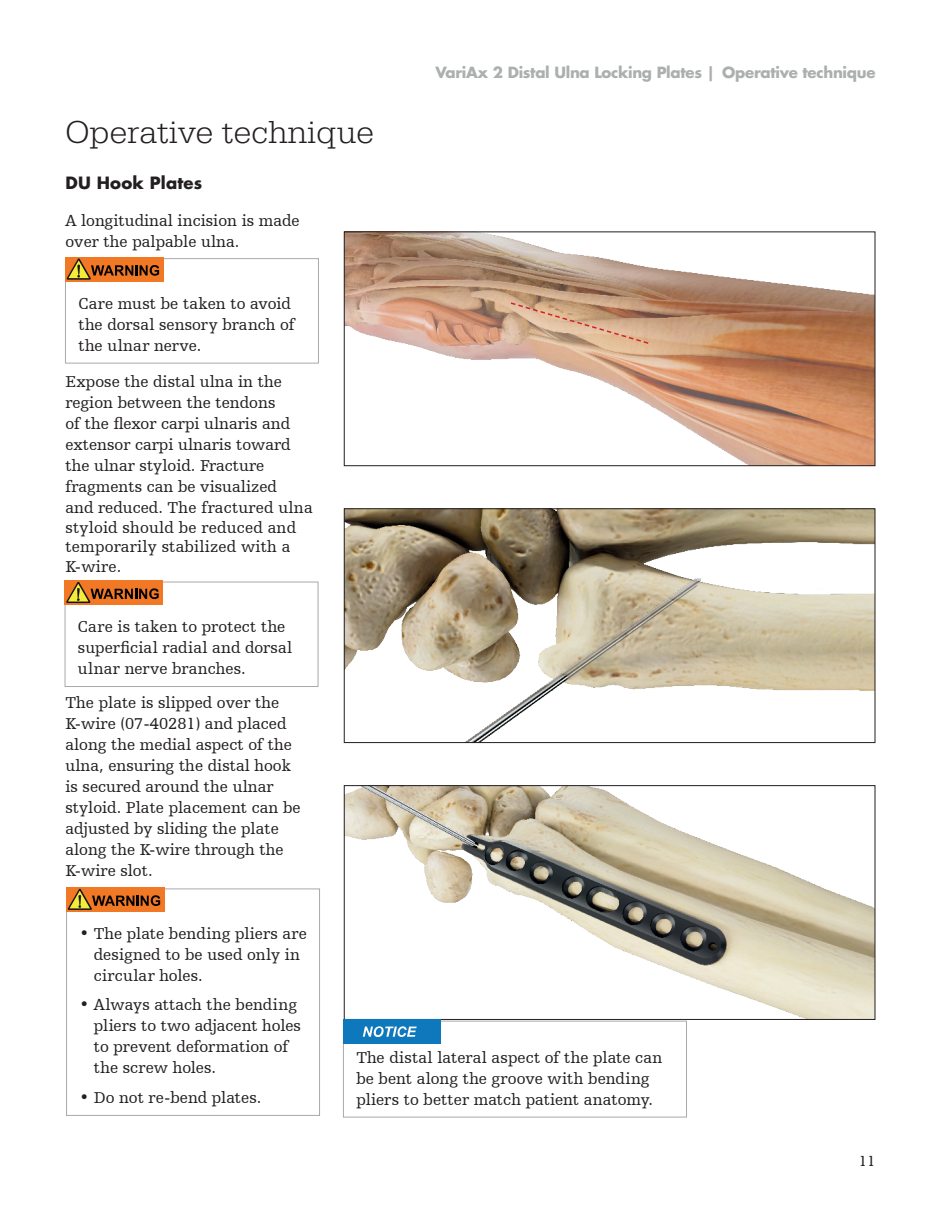
<style>
.page{position:relative;width:941px;height:1211px;background:#fff}
.page>*{position:absolute;margin:0;border:0;box-sizing:border-box;transform-origin:0 0}
.t1{font:300 33px "URW Egyptienne TOT";letter-spacing:.01em;color:#231f20}
.t2{font:16.5px/21px "Humanist Slabserif 712 BT";color:#231f20}
.t3{font:700 16.5px "Futura For Stryker";letter-spacing:.01em;color:#231f20}
.t4{font:700 15px "Futura For Stryker";letter-spacing:-.02em;color:#abafae}
.t5{font:15px "Humanist Slabserif 712 BT";color:#231f20}
</style>
<div class="page">
<img style="left:346px;top:234px;width:527px;height:230px">
<div style="left:344px;top:232px;width:531px;height:234px;border:1px solid #231f20"></div>
<img style="left:346px;top:510px;width:527px;height:231px">
<div style="left:344px;top:508px;width:531px;height:235px;border:1px solid #231f20"></div>
<img style="left:346px;top:787px;width:527px;height:231px">
<div style="left:344px;top:785px;width:531px;height:235px;border:1px solid #231f20"></div>
<svg style="left:509px;top:301px;width:141px;height:44px;background:#cfa888"></svg>
<div style="left:65px;top:258px;width:254px;height:105px;border:1px solid #a8a9ad"></div>
<div style="left:65px;top:257px;width:99px;height:24px;background:#f17925"></div>
<svg style="left:67px;top:258px;width:92px;height:22px"></svg>
<div style="left:65px;top:582px;width:253px;height:105px;border:1px solid #a8a9ad"></div>
<div style="left:65px;top:581px;width:98px;height:24px;background:#f17925"></div>
<svg style="left:66px;top:582px;width:93px;height:21px"></svg>
<div style="left:66px;top:889px;width:254px;height:227px;border:1px solid #a8a9ad"></div>
<div style="left:66px;top:887px;width:99px;height:25px;background:#f17925"></div>
<svg style="left:68px;top:889px;width:92px;height:21px"></svg>
<div style="left:343px;top:1021px;width:344px;height:96px;border:1px solid #a8a9ad"></div>
<div style="left:343px;top:1020px;width:98px;height:24px;background:#0e78bd"></div>
<svg style="left:363px;top:1026px;width:54px;height:11px"></svg>
<h1 class="t1" style="left:65px;top:113px;width:310px">Operative technique</h1>
<p class="t3" style="left:65px;top:171px;width:138px">DU Hook Plates</p>
<p class="t2" style="left:65px;top:209px;width:236px">A longitudinal incision is made over the palpable ulna.</p>
<p class="t2" style="left:78px;top:292px;width:218px">Care must be taken to avoid the dorsal sensory branch of the ulnar nerve.</p>
<p class="t2" style="left:65px;top:371px;width:249px">Expose the distal ulna in the region between the tendons<br>of the flexor carpi ulnaris and extensor carpi ulnaris toward the ulnar styloid. Fracture fragments can be visualized<br>and reduced. The fractured ulna</p>
<p class="t2" style="left:65px;top:517px;width:232px;line-height:19.5px">styloid should be reduced and temporarily stabilized with a<br>K-wire.</p>
<p class="t2" style="left:78px;top:616px;width:216px">Care is taken to protect the superficial radial and dorsal ulnar nerve branches.</p>
<p class="t2" style="left:65px;top:692px;width:237px">The plate is slipped over the<br>K-wire (07-40281) and placed along the medial aspect of the ulna, ensuring the distal hook is secured around the ulnar styloid. Plate placement can be adjusted by sliding the plate along the K-wire through the<br>K-wire slot.</p>
<p class="t4" style="left:436px;top:62px;width:441px">VariAx 2 Distal Ulna Locking Plates | Operative technique</p>
<p class="t2" style="left:94px;top:923px;width:215px;text-indent:-14px">• The plate bending pliers are designed to be used only in circular holes.</p>
<p class="t2" style="left:94px;top:994px;width:209px;text-indent:-14px">• Always attach the bending pliers to two adjacent holes to prevent deformation of the screw holes.</p>
<p class="t2" style="left:80px;top:1087px;width:183px">• Do not re-bend plates.</p>
<p class="t2" style="left:356px;top:1046px;width:308px">The distal lateral aspect of the plate can be bent along the groove with bending pliers to better match patient anatomy.</p>
<p class="t5" style="left:859px;top:1152px;width:18px">11</p>
</div>
